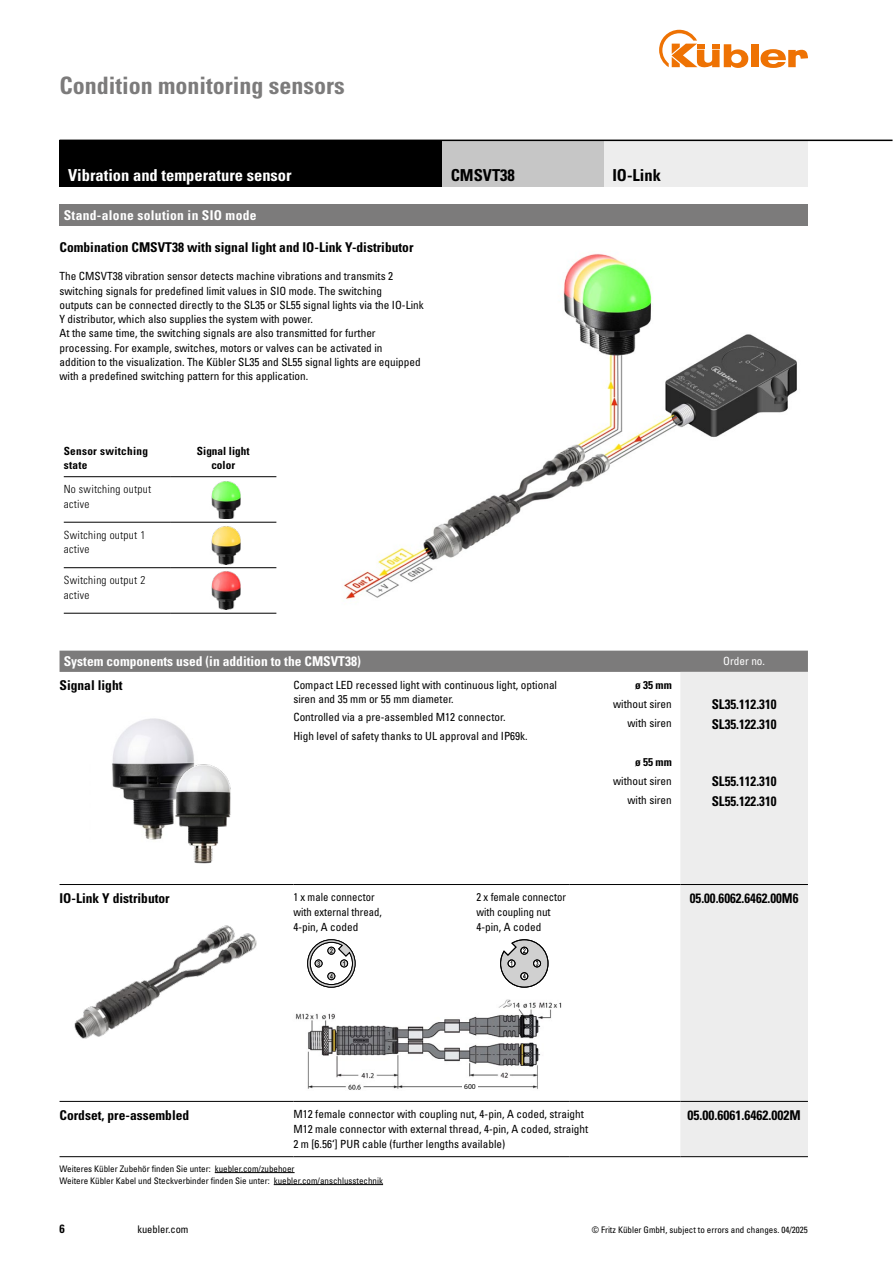
<style>
.page{position:relative;width:893px;height:1263px;background:#fff}
.page>*{position:absolute;margin:0;border:0;box-sizing:border-box;transform-origin:0 0}
.t1{font:700 condensed 24px "Univers LT Std";color:#7c7b7b}
.t2{font:700 condensed 16.5px "Univers LT Std";color:#fff}
.t3{font:700 condensed 16.5px "Univers LT Std";color:#000}
.t4{font:700 condensed 13.5px "Univers LT Std";color:#000}
.t5{font:700 condensed 13.5px/19.2px "Univers LT Std";color:#000;scale:.96 1}
.t6{font:700 condensed 13.5px "Univers LT Std";color:#fff}
.t7{font:700 condensed 13.5px "Univers LT Std";letter-spacing:.025em;color:#fff}
.t8{font:700 condensed 12px "Univers LT Std";color:#000}
.t9{font:condensed 11.25px/14.2px "Univers LT Std";color:#000}
.t10{font:300 condensed 11.25px/14.2px "Univers LT Std";letter-spacing:.025em;color:#000}
.t11{font:condensed 11.25px "Univers LT Std";color:#000;scale:.95 1}
.t12{font:700 condensed 11.25px/14.2px "Univers LT Std";letter-spacing:.015em;color:#000}
.t13{font:condensed 11.25px "Univers LT Std";color:#fff}
.t14{font:condensed 10.5px "Univers LT Std";color:#000}
.t15{font:condensed 9px/12px "Univers LT Std";color:#000}
.t16{font:7.5px "Myriad Pro";color:#000}
</style>
<div class="page">
<div style="left:751px;top:44px;width:7px;height:23px;background:#ee7203"></div>
<svg style="left:760px;top:49px;width:48px;height:19px"></svg>
<svg style="left:659px;top:30px;width:89px;height:38px"></svg>
<img style="left:211px;top:481px;width:30px;height:38px">
<img style="left:211px;top:526px;width:30px;height:38px">
<img style="left:211px;top:571px;width:30px;height:38px">
<img style="left:344px;top:253px;width:453px;height:347px">
<img style="left:112px;top:718px;width:82px;height:122px">
<img style="left:160px;top:756px;width:71px;height:108px">
<img style="left:74px;top:925px;width:183px;height:114px">
<img style="left:295px;top:999px;width:267px;height:91px">
<div style="left:462px;top:1083px;width:16px;height:7px;background:#fff"></div>
<svg style="left:500px;top:939px;width:48px;height:48px"></svg>
<svg style="left:307px;top:939px;width:48px;height:48px"></svg>
<div style="left:60px;top:204px;width:748px;height:21px;background:#7c7b7b"></div>
<div style="left:60px;top:651px;width:748px;height:21px;background:#7c7b7b"></div>
<div style="left:680px;top:672px;width:128px;height:484px;background:#ededed"></div>
<hr style="left:60px;top:1156px;width:233px;height:1px;background:#000">
<hr style="left:60px;top:884px;width:233px;height:1px;background:#000">
<hr style="left:293px;top:884px;width:277px;height:1px;background:#000">
<hr style="left:570px;top:884px;width:110px;height:1px;background:#000">
<hr style="left:680px;top:884px;width:128px;height:1px;background:#000">
<hr style="left:293px;top:1156px;width:277px;height:1px;background:#000">
<hr style="left:570px;top:1156px;width:110px;height:1px;background:#000">
<hr style="left:680px;top:1156px;width:128px;height:1px;background:#000">
<hr style="left:60px;top:1101px;width:233px;height:1px;background:#000">
<hr style="left:293px;top:1101px;width:277px;height:1px;background:#000">
<hr style="left:570px;top:1101px;width:110px;height:1px;background:#000">
<hr style="left:680px;top:1101px;width:128px;height:1px;background:#000">
<hr style="left:215px;top:1172px;width:80px;height:1px;background:#000">
<hr style="left:274px;top:1184px;width:109px;height:1px;background:#000">
<div style="left:604px;top:140px;width:204px;height:47px;background:#ededed"></div>
<div style="left:442px;top:140px;width:162px;height:47px;background:#c6c6c6"></div>
<div style="left:60px;top:140px;width:382px;height:47px;background:#000"></div>
<hr style="left:64px;top:476px;width:106px;height:1px;background:#000">
<hr style="left:64px;top:522px;width:106px;height:1px;background:#000">
<hr style="left:64px;top:567px;width:106px;height:1px;background:#000">
<hr style="left:64px;top:613px;width:106px;height:1px;background:#000">
<hr style="left:170px;top:476px;width:106px;height:1px;background:#000">
<hr style="left:170px;top:522px;width:106px;height:1px;background:#000">
<hr style="left:170px;top:567px;width:106px;height:1px;background:#000">
<hr style="left:170px;top:613px;width:106px;height:1px;background:#000">
<hr style="left:60px;top:140px;width:832px;height:1px;background:#000">
<h1 class="t1" style="left:60px;top:71px;width:287px">Condition monitoring sensors</h1>
<h2 class="t2" style="left:68px;top:165px;width:225px">Vibration and temperature sensor</h2>
<h2 class="t3" style="left:451px;top:165px;width:66px">CMSVT38</h2>
<h2 class="t3" style="left:612px;top:165px;width:50px">IO-Link</h2>
<p class="t7" style="left:64px;top:207px;width:194px">Stand-alone solution in SIO mode</p>
<p class="t4" style="left:60px;top:239px;width:356px">Combination CMSVT38 with signal light and IO-Link Y-distributor</p>
<p class="t9" style="left:60px;top:269px;width:366px">The CMSVT38 vibration sensor detects machine vibrations and transmits 2 switching signals for predefined limit values in SIO mode. The switching<br>outputs can be connected directly to the SL35 or SL55 signal lights via the IO-Link Y distributor, which also supplies the system with power.<br>At the same time, the switching signals are also transmitted for further processing. For example, switches, motors or valves can be activated in<br>addition to the visualization. The Kübler SL35 and SL55 signal lights are equipped with a predefined switching pattern for this application.</p>
<p class="t12" style="left:64px;top:444px;width:86px">Sensor switching state</p>
<p class="t12" style="left:197px;top:444px;width:54px;text-align:center">Signal light color</p>
<p class="t10" style="left:64px;top:482px;width:89px">No switching output active</p>
<p class="t10" style="left:64px;top:528px;width:83px">Switching output 1 active</p>
<p class="t10" style="left:64px;top:573px;width:83px">Switching output 2 active</p>
<p class="t6" style="left:64px;top:653px;width:298px">System components used (in addition to the CMSVT38)</p>
<p class="t13" style="left:723px;top:654px;width:43px">Order no.</p>
<p class="t4" style="left:60px;top:677px;width:65px">Signal light</p>
<p class="t9" style="left:293px;top:677px;width:265px">Compact LED recessed light with continuous light, optional siren and 35 mm or 55 mm diameter.</p>
<p class="t9" style="left:293px;top:708px;width:236px;line-height:18.5px">Controlled via a pre-assembled M12 connector.<br>High level of safety thanks to UL approval and IP69k.</p>
<p class="t12" style="left:635px;top:677px;width:38px">ø 35 mm</p>
<p class="t9" style="left:613px;top:694px;width:60px;line-height:19.2px;text-align:right">without siren with siren</p>
<p class="t12" style="left:635px;top:754px;width:38px">ø 55 mm</p>
<p class="t9" style="left:613px;top:771px;width:60px;line-height:19.2px;text-align:right">without siren with siren</p>
<p class="t5" style="left:712px;top:695px;width:69px">SL35.112.310<br>SL35.122.310</p>
<p class="t5" style="left:712px;top:772px;width:69px">SL55.112.310<br>SL55.122.310</p>
<p class="t4" style="left:60px;top:890px;width:112px">IO-Link Y distributor</p>
<p class="t11" style="left:293px;top:890px;width:87px">1 x male connector</p>
<p class="t11" style="left:476px;top:890px;width:96px">2 x female connector</p>
<p class="t11" style="left:293px;top:905px;width:95px">with external thread,</p>
<p class="t11" style="left:476px;top:905px;width:80px">with coupling nut</p>
<p class="t9" style="left:293px;top:920px;width:66px">4-pin, A coded</p>
<p class="t9" style="left:476px;top:920px;width:66px">4-pin, A coded</p>
<p class="t16" style="left:464px;top:1081px;width:13px">600</p>
<p class="t5" style="left:690px;top:888px;width:115px">05.00.6062.6462.00M6</p>
<p class="t4" style="left:60px;top:1106px;width:131px">Cordset, pre-assembled</p>
<p class="t9" style="left:293px;top:1106px;width:296px;line-height:15px">M12 female connector with coupling nut, 4-pin, A coded, straight<br>M12 male connector with external thread, 4-pin, A coded, straight<br>2 m [6.56‘] PUR cable (further lengths available)</p>
<p class="t4" style="left:688px;top:1106px;width:115px">05.00.6061.6462.002M</p>
<p class="t15" style="left:60px;top:1162px;width:325px">Weiteres Kübler Zubehör finden Sie unter: kuebler.com/zubehoer<br>Weitere Kübler Kabel und Steckverbinder finden Sie unter: kuebler.com/anschlusstechnik</p>
<p class="t8" style="left:60px;top:1221px;width:7px">6</p>
<p class="t14" style="left:137px;top:1223px;width:53px">kuebler.com</p>
<p class="t15" style="left:592px;top:1224px;width:218px">© Fritz Kübler GmbH, subject to errors and changes. 04/2025</p>
</div>
